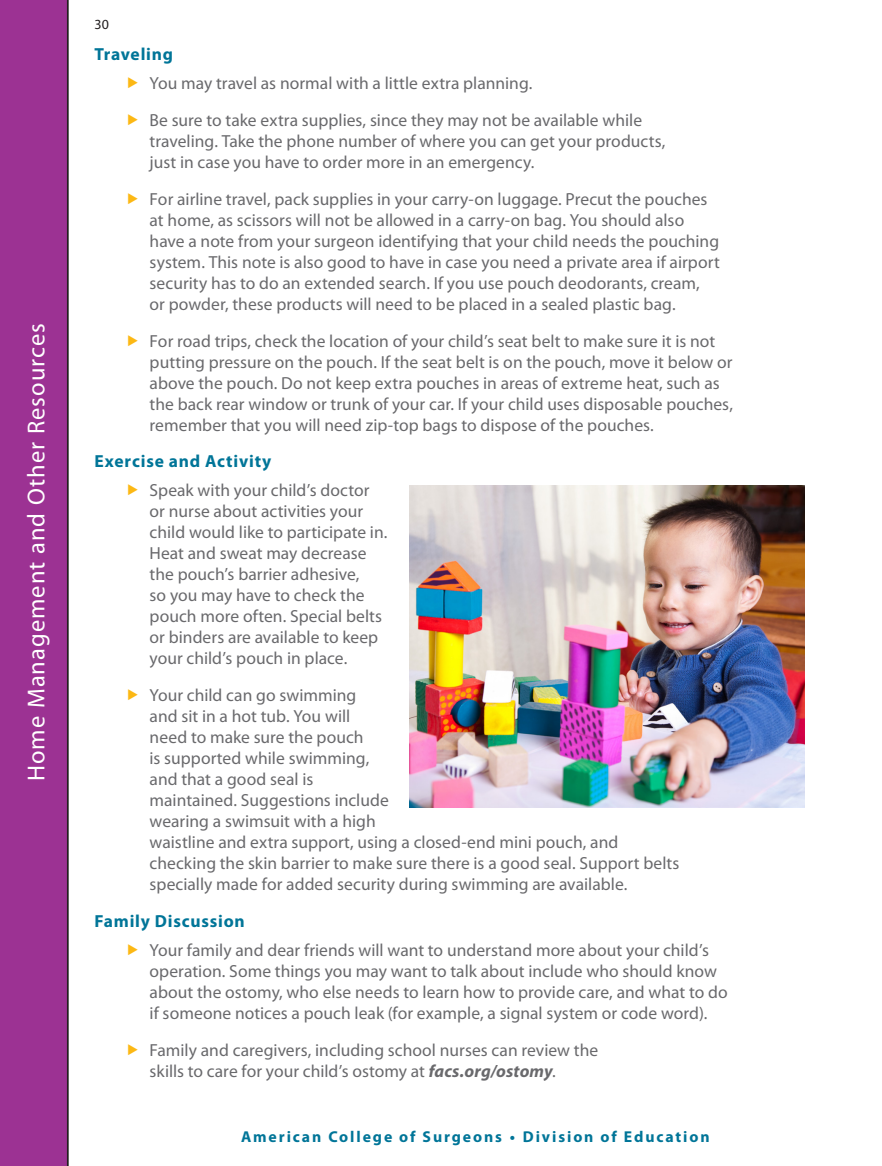
<style>
.page{position:relative;width:882px;height:1166px;background:#fff}
.page>*{position:absolute;margin:0;border:0;box-sizing:border-box;transform-origin:0 0}
.t1{font:24.5px "Myriad Pro";letter-spacing:.045em;color:#fff}
.t2{font:17.5px/21px "Myriad Pro";color:#69696c}
.t3{font:700 17.5px "Myriad Pro";letter-spacing:.045em;color:#007598}
.t4{font:700 15.75px "Myriad Pro";letter-spacing:.12em;color:#007598}
.t5{font:14px "Myriad Pro";color:#231f20}
.s1{font-weight:700;font-style:italic}
</style>
<div class="page">
<div style="left:0;top:0;width:69px;height:1166px;background:#9c3293"></div>
<img style="left:410px;top:485px;width:394px;height:322px">
<h1 class="t1" style="left:21px;top:781px;width:459px;rotate:-90deg">Home Management and Other Resources</h1>
<p class="t5" style="left:94px;top:16px;width:16px">30</p>
<p class="t3" style="left:94px;top:43px;width:80px">Traveling</p>
<p class="t2" style="left:150px;top:65px;width:494px;line-height:36.8px">You may travel as normal with a little extra planning.<br>Be sure to take extra supplies, since they may not be available while</p>
<p class="t2" style="left:150px;top:130px;width:517px">traveling. Take the phone number of where you can get your products, just in case you have to order more in an emergency.</p>
<p class="t2" style="left:150px;top:188px;width:572px">For airline travel, pack supplies in your carry-on luggage. Precut the pouches at home, as scissors will not be allowed in a carry-on bag. You should also have a note from your surgeon identifying that your child needs the pouching system. This note is also good to have in case you need a private area if airport security has to do an extended search. If you use pouch deodorants, cream,<br>or powder, these products will need to be placed in a sealed plastic bag.</p>
<p class="t2" style="left:150px;top:330px;width:585px">For road trips, check the location of your child’s seat belt to make sure it is not putting pressure on the pouch. If the seat belt is on the pouch, move it below or above the pouch. Do not keep extra pouches in areas of extreme heat, such as the back rear window or trunk of your car. If your child uses disposable pouches, remember that you will need zip-top bags to dispose of the pouches.</p>
<p class="t3" style="left:94px;top:450px;width:178px">Exercise and Activity</p>
<p class="t2" style="left:150px;top:479px;width:239px">Speak with your child’s doctor or nurse about activities your child would like to participate in.<br>Heat and sweat may decrease the pouch’s barrier adhesive,<br>so you may have to check the pouch more often. Special belts or binders are available to keep your child’s pouch in place.</p>
<p class="t2" style="left:150px;top:684px;width:531px">Your child can go swimming<br>and sit in a hot tub. You will<br>need to make sure the pouch<br>is supported while swimming,<br>and that a good seal is<br>maintained. Suggestions include<br>wearing a swimsuit with a high<br>waistline and extra support, using a closed-end mini pouch, and checking the skin barrier to make sure there is a good seal. Support belts specially made for added security during swimming are available.</p>
<p class="t3" style="left:94px;top:909px;width:152px">Family Discussion</p>
<p class="t2" style="left:150px;top:939px;width:580px">Your family and dear friends will want to understand more about your child’s operation. Some things you may want to talk about include who should know about the ostomy, who else needs to learn how to provide care, and what to do if someone notices a pouch leak (for example, a signal system or code word).</p>
<p class="t2" style="left:150px;top:1039px;width:450px">Family and caregivers, including school nurses can review the skills to care for your child’s ostomy at <span class="s1">facs.org/ostomy</span>.</p>
<p class="t4" style="left:241px;top:1126px;width:470px">American College of Surgeons • Division of Education</p>
</div>
